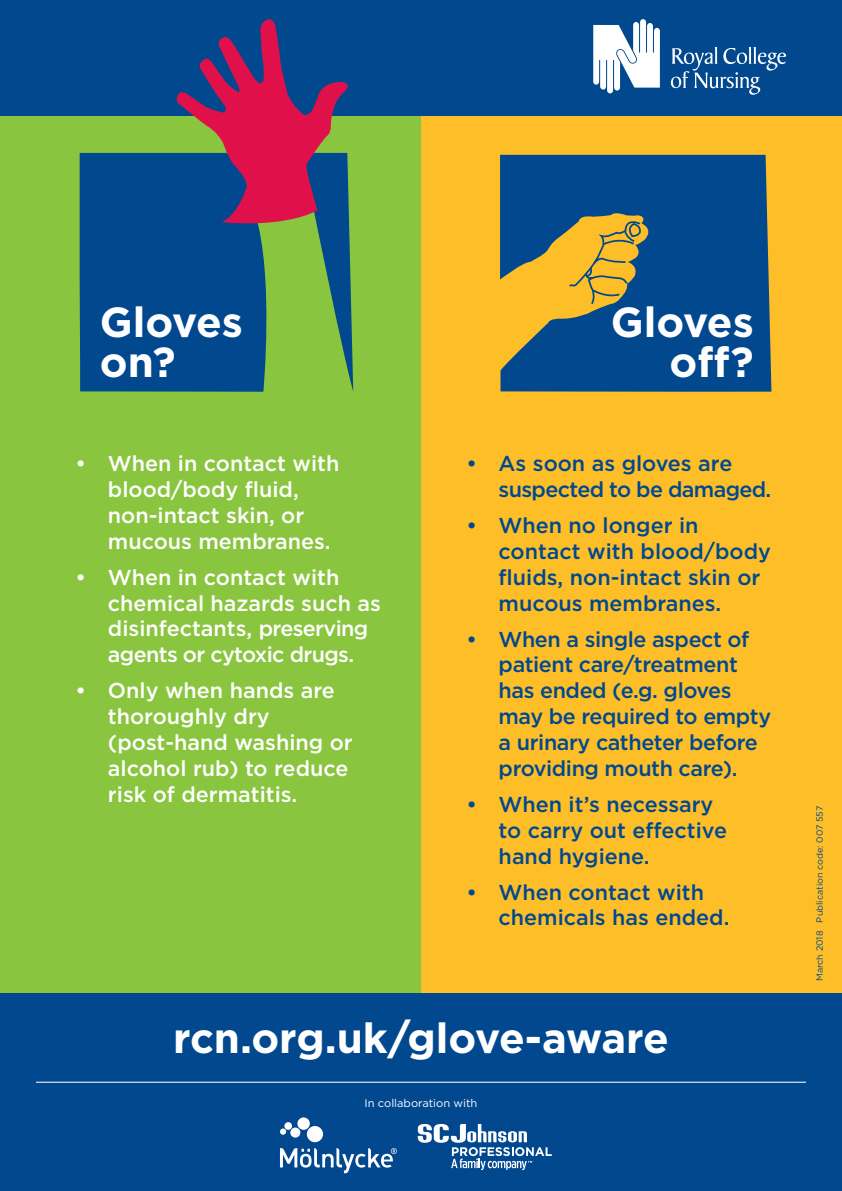
<style>
.page{position:relative;width:842px;height:1191px;background:#fff}
.page>*{position:absolute;margin:0;border:0;box-sizing:border-box;transform-origin:0 0}
.Body_text{font:700 42px/40px "Gotham";color:#fff}
.t1{font:500 21.5px/25.8px "Gotham";letter-spacing:-.015em;color:#01488f}
.t2{font:500 21.5px/25.8px "Gotham";color:#fff}
.t3{font:11.1px "Gotham";color:#fff}
.Body_text-2{font:9px "Gotham";color:#01488f}
</style>
<div class="page">
<div style="left:0;top:115px;width:421px;height:995px;background:#89c53f"></div>
<div style="left:421px;top:115px;width:421px;height:995px;background:#fdbe28"></div>
<div style="left:0;top:994px;width:842px;height:197px;background:#01488f"></div>
<div style="left:0;top:0;width:842px;height:115px;background:#01488f"></div>
<svg style="left:593px;top:19px;width:67px;height:74px"></svg>
<svg style="left:671px;top:47px;width:115px;height:48px"></svg>
<svg style="left:80px;top:153px;width:273px;height:239px;fill:#01488f"></svg>
<svg style="left:174px;top:19px;width:181px;height:210px"></svg>
<svg style="left:500px;top:155px;width:271px;height:237px;fill:#01488f"></svg>
<svg style="left:280px;top:1117px;width:117px;height:56px"></svg>
<svg style="left:418px;top:1124px;width:134px;height:46px"></svg>
<hr style="left:36px;top:1081px;width:770px;height:1px;background:#fff">
<p class="Body_text" style="left:100px;top:302px;width:145px">Gloves on?</p>
<p class="Body_text" style="left:611px;top:302px;width:145px;text-align:right">Gloves off?</p>
<p class="t2" style="left:108px;top:450px;width:233px;text-indent:-32px">• When in contact with blood/body fluid, non-intact skin, or mucous membranes.</p>
<p class="t2" style="left:108px;top:564px;width:274px;text-indent:-32px">• When in contact with chemical hazards such as disinfectants, preserving agents or cytoxic drugs.</p>
<p class="t2" style="left:108px;top:677px;width:246px;text-indent:-32px">• Only when hands are thoroughly dry (post-hand washing or alcohol rub) to reduce risk of dermatitis.</p>
<p class="t1" style="left:499px;top:450px;width:274px;text-indent:-32px">• As soon as gloves are suspected to be damaged.</p>
<p class="t1" style="left:499px;top:512px;width:274px;text-indent:-32px">• When no longer in contact with blood/body fluids, non-intact skin or mucous membranes.</p>
<p class="t1" style="left:499px;top:626px;width:274px;text-indent:-32px">• When a single aspect of patient care/treatment has ended (e.g. gloves may be required to empty a urinary catheter before providing mouth care).</p>
<p class="t1" style="left:499px;top:791px;width:230px;text-indent:-32px">• When it’s necessary to carry out effective hand hygiene.</p>
<p class="t1" style="left:499px;top:878px;width:232px;text-indent:-32px">• When contact with chemicals has ended.</p>
<p class="Body_text" style="left:173px;top:1017px;width:497px">rcn.org.uk/glove-aware</p>
<p class="t3" style="left:365px;top:1095px;width:114px">In collaboration with</p>
<p class="Body_text-2" style="left:814px;top:981px;width:177px;rotate:-90deg">March 2018 Publication code: 007 557</p>
</div>
